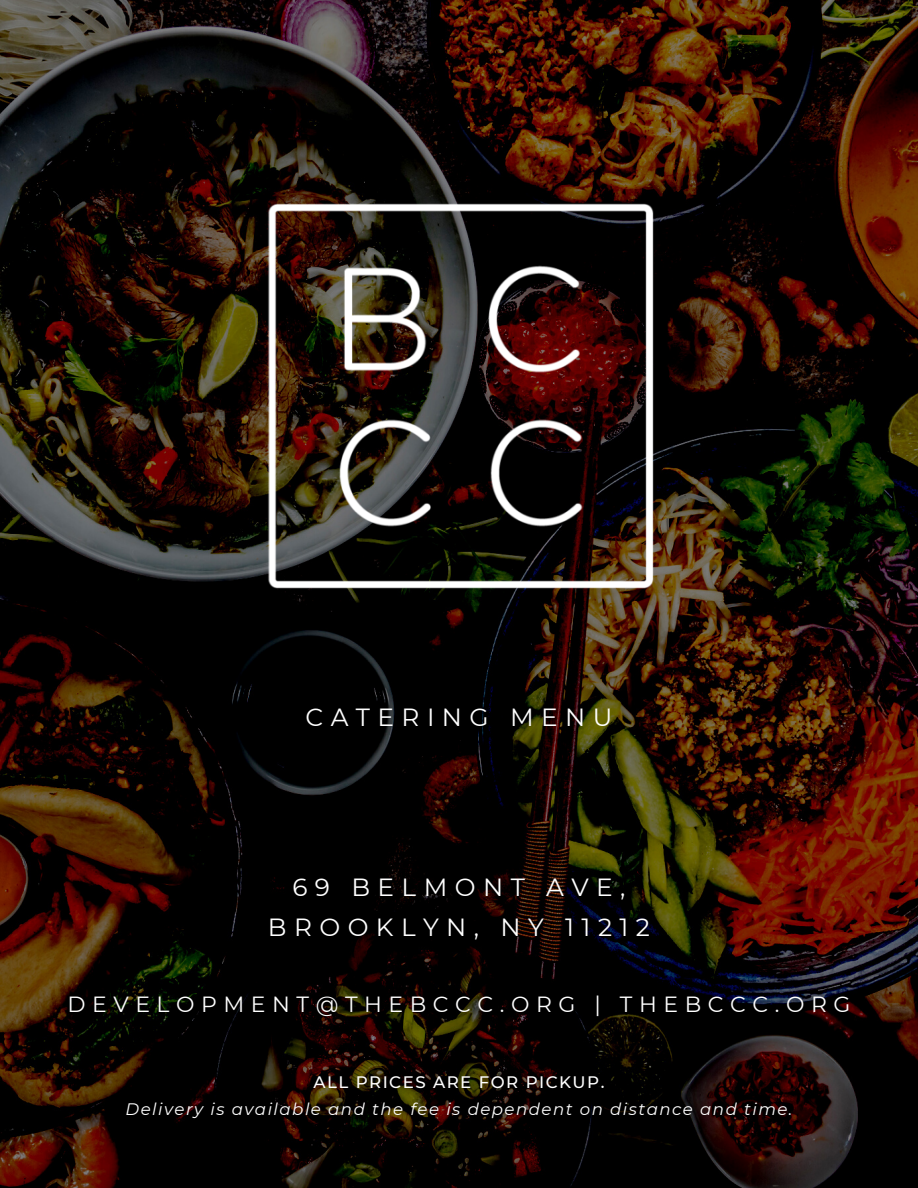
<style>
.page{position:relative;width:918px;height:1188px;background:#fff}
.page>*{position:absolute;margin:0;border:0;box-sizing:border-box;transform-origin:0 0}
.t1{font:24.75px/39.3px "Montserrat";letter-spacing:.3em;color:#fff;text-align:center}
.t2{font:21.9px "Montserrat";letter-spacing:.3em;color:#fff}
.t3{font:italic 16.65px "Montserrat";letter-spacing:.085em;color:#fff}
.t4{font:500 16.65px "Montserrat";letter-spacing:.085em;color:#fff}
</style>
<div class="page">
<img style="left:0;top:0;width:918px;height:1188px">
<img style="left:261px;top:195px;width:395px;height:399px">
<p class="t1" style="left:305px;top:697px;width:309px">CATERING MENU</p>
<p class="t1" style="left:268px;top:868px;width:384px">69 BELMONT AVE,<br>BROOKLYN, NY 11212</p>
<p class="t2" style="left:68px;top:991px;width:784px">DEVELOPMENT@THEBCCC.ORG | THEBCCC.ORG</p>
<p class="t4" style="left:313px;top:1072px;width:292px">ALL PRICES ARE FOR PICKUP.</p>
<p class="t3" style="left:126px;top:1099px;width:668px">Delivery is available and the fee is dependent on distance and time.</p>
</div>
